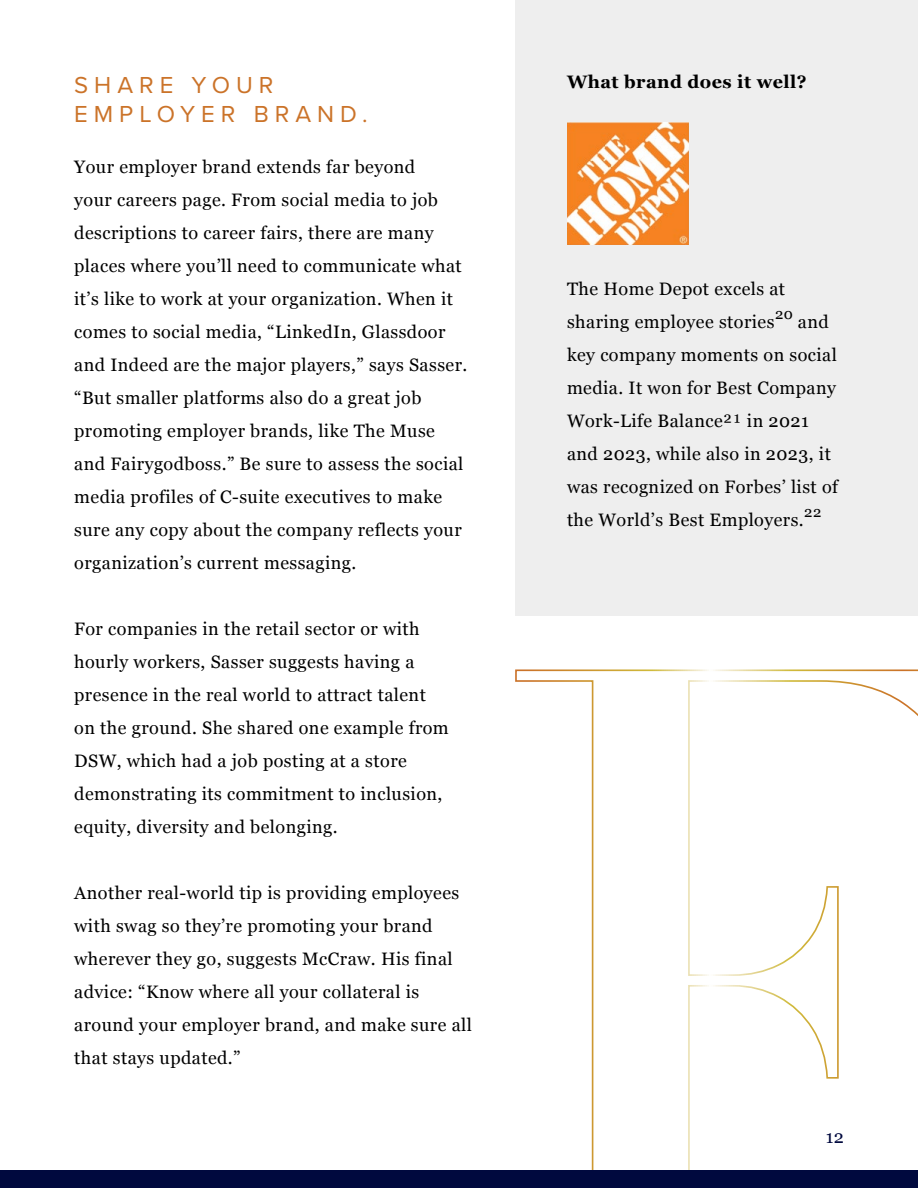
<style>
.page{position:relative;width:918px;height:1188px;background:#fff}
.page>*{position:absolute;margin:0;border:0;box-sizing:border-box;transform-origin:0 0}
.t1{font:24px/28.8px "Proxima Nova";letter-spacing:.25em;color:#cb7329}
.t2{font:18px/33px "Georgia";letter-spacing:.025em;color:#000}
.t3{font:700 18px "Georgia";letter-spacing:.025em;color:#000}
.t4{font:18px "Georgia";color:#00093e}
.t5{font:14.85px "Georgia";color:#000}
</style>
<div class="page">
<div style="left:515px;top:0;width:403px;height:616px;background:#eee"></div>
<svg style="left:514px;top:669px;width:404px;height:502px"></svg>
<div style="left:0;top:1171px;width:918px;height:17px;background:#00093e"></div>
<img style="left:567px;top:123px;width:122px;height:122px">
<h1 class="t1" style="left:74px;top:70px;width:295px">SHARE YOUR<br>EMPLOYER BRAND.</h1>
<p class="t2" style="left:74px;top:150px;width:395px">Your employer brand extends far beyond<br>your careers page. From social media to job descriptions to career fairs, there are many places where you’ll need to communicate what it’s like to work at your organization. When it comes to social media, “LinkedIn, Glassdoor and Indeed are the major players,” says Sasser. “But smaller platforms also do a great job promoting employer brands, like The Muse and Fairygodboss.” Be sure to assess the social media profiles of C-suite executives to make sure any copy about the company reflects your organization’s current messaging.</p>
<p class="t2" style="left:74px;top:611px;width:376px">For companies in the retail sector or with hourly workers, Sasser suggests having a presence in the real world to attract talent on the ground. She shared one example from DSW, which had a job posting at a store demonstrating its commitment to inclusion, equity, diversity and belonging.</p>
<p class="t2" style="left:74px;top:875px;width:399px">Another real-world tip is providing employees with swag so they’re promoting your brand wherever they go, suggests McCraw. His final advice: “Know where all your collateral is around your employer brand, and make sure all that stays updated.”</p>
<p class="t3" style="left:567px;top:68px;width:241px">What brand does it well?</p>
<p class="t2" style="left:567px;top:271px;width:220px">The Home Depot excels at sharing employee stories</p>
<p class="t5" style="left:775px;top:303px;width:19px">20</p>
<p class="t2" style="left:567px;top:304px;width:273px;text-indent:231px">and key company moments on social media. It won for Best Company<br>Work-Life Balance²¹ in 2021 and 2023, while also in 2023, it was recognized on Forbes’ list of the World’s Best Employers.</p>
<p class="t5" style="left:804px;top:501px;width:18px">22</p>
<p class="t4" style="left:826px;top:1124px;width:19px">12</p>
</div>
